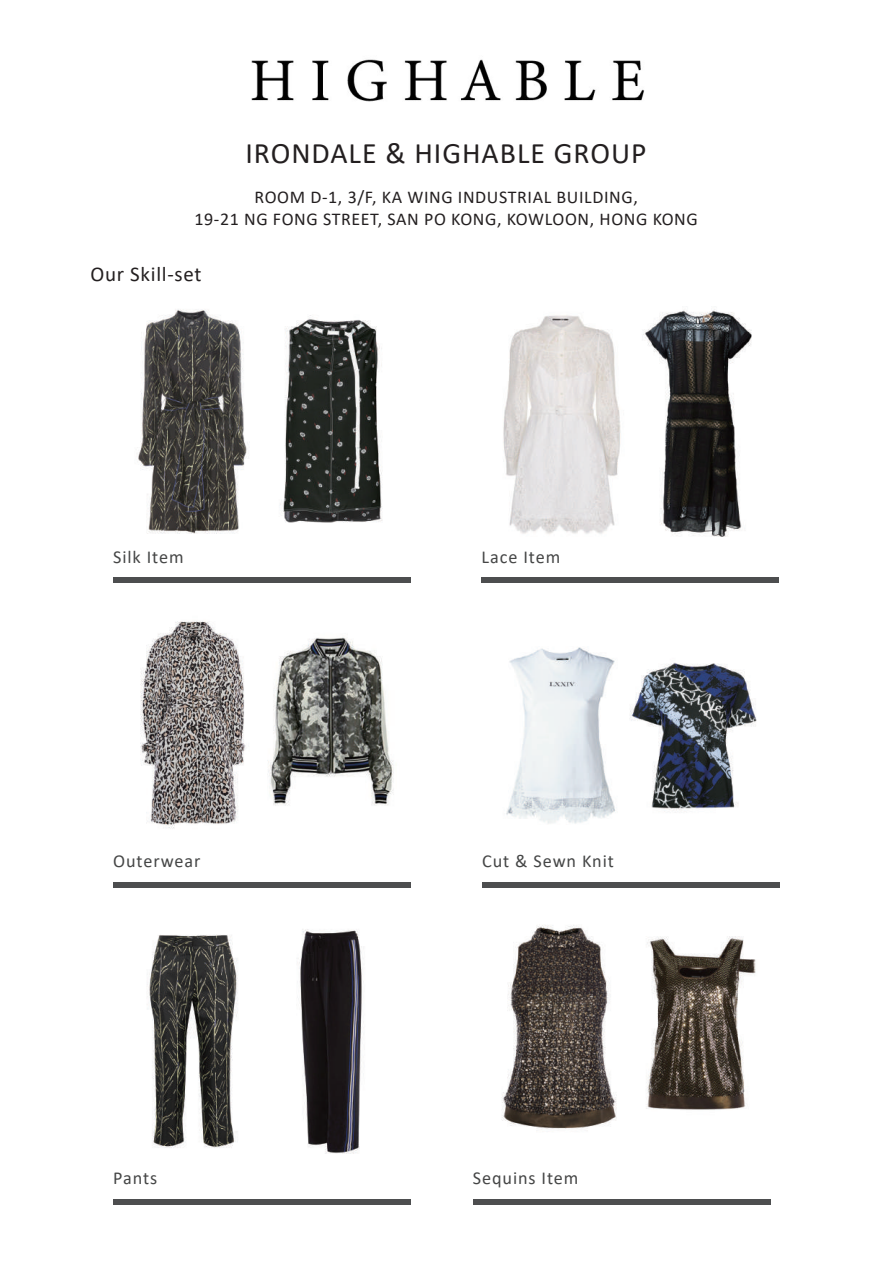
<style>
.page{position:relative;width:893px;height:1263px;background:#fff}
.page>*{position:absolute;margin:0;border:0;box-sizing:border-box;transform-origin:0 0}
.t1{font:29.7px "Calibri";letter-spacing:.035em;color:#231f20}
.t2{font:21px "Calibri";letter-spacing:.035em;color:#231f20}
.t3{font:18.15px "Calibri";letter-spacing:.05em;color:#454646}
.t4{font:18px/21.6px "Calibri";letter-spacing:.035em;color:#231f20;text-align:center}
</style>
<div class="page">
<div style="left:473px;top:1199px;width:298px;height:5px;background:#4d4e4f"></div>
<div style="left:113px;top:1199px;width:298px;height:5px;background:#4d4e4f"></div>
<div style="left:113px;top:882px;width:298px;height:5px;background:#4d4e4f"></div>
<div style="left:482px;top:882px;width:298px;height:5px;background:#4d4e4f"></div>
<div style="left:113px;top:577px;width:298px;height:5px;background:#4d4e4f"></div>
<div style="left:482px;top:577px;width:297px;height:5px;background:#4d4e4f"></div>
<img style="left:138px;top:309px;width:245px;height:225px">
<img style="left:503px;top:309px;width:249px;height:228px">
<img style="left:140px;top:621px;width:254px;height:208px">
<img style="left:506px;top:647px;width:251px;height:177px">
<img style="left:147px;top:929px;width:215px;height:225px">
<img style="left:502px;top:925px;width:254px;height:204px">
<img style="left:251px;top:59px;width:394px;height:43px">
<h1 class="t1" style="left:245px;top:133px;width:403px">IRONDALE &amp; HIGHABLE GROUP</h1>
<p class="t4" style="left:195px;top:186px;width:505px">ROOM D-1, 3/F, KA WING INDUSTRIAL BUILDING,<br>19-21 NG FONG STREET, SAN PO KONG, KOWLOON, HONG KONG</p>
<p class="t2" style="left:91px;top:260px;width:112px">Our Skill-set</p>
<p class="t3" style="left:113px;top:544px;width:72px">Silk Item</p>
<p class="t3" style="left:482px;top:544px;width:80px">Lace Item</p>
<p class="t3" style="left:113px;top:849px;width:89px">Outerwear</p>
<p class="t3" style="left:482px;top:849px;width:133px">Cut &amp; Sewn Knit</p>
<p class="t3" style="left:113px;top:1166px;width:46px">Pants</p>
<p class="t3" style="left:473px;top:1166px;width:107px">Sequins Item</p>
</div>
